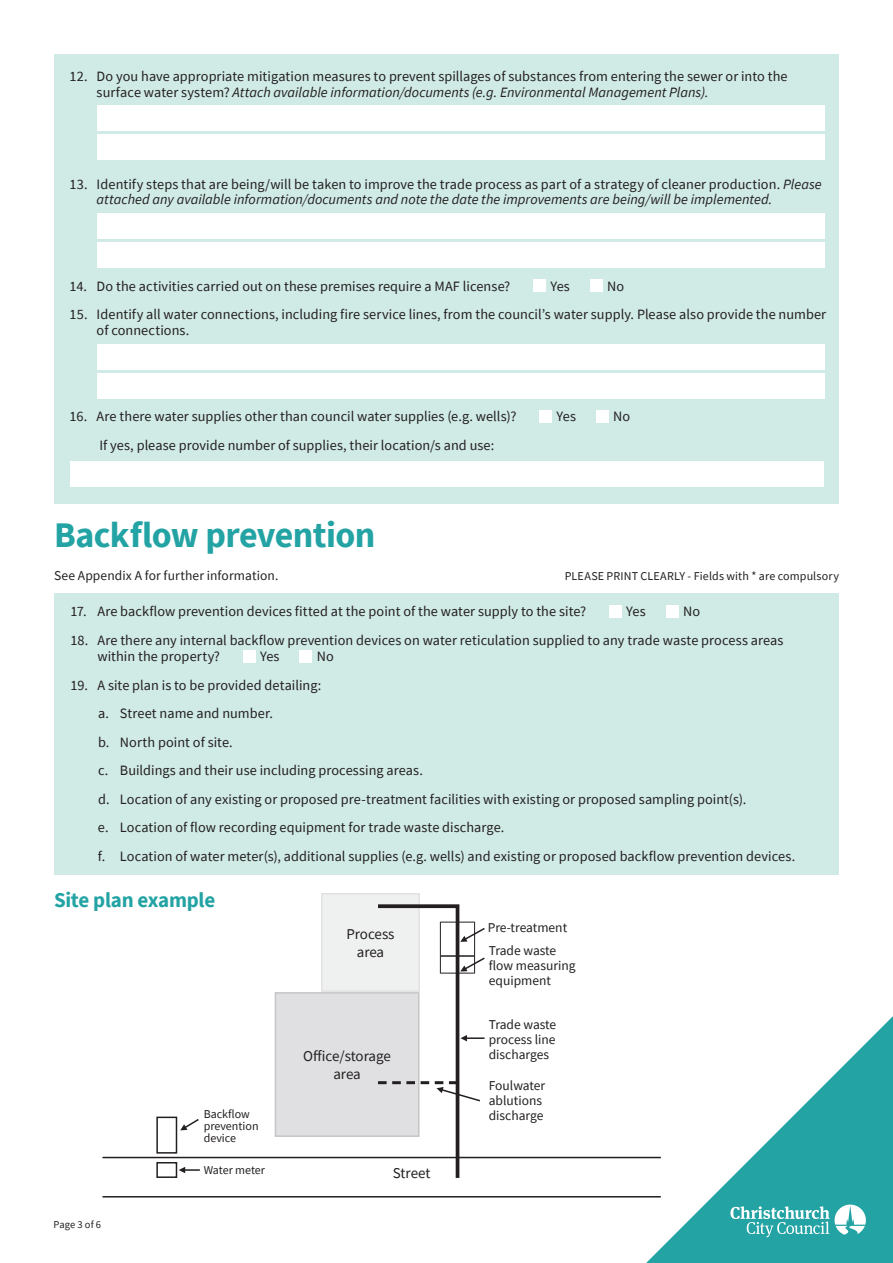
<style>
.page{position:relative;width:893px;height:1263px;background:#fff}
.page>*{position:absolute;margin:0;border:0;box-sizing:border-box;transform-origin:0 0}
.t1{font:700 36px "Source Sans Pro";letter-spacing:-.015em;color:#23a3a4}
.t2{font:700 21px "Source Sans Pro";letter-spacing:-.015em;color:#23a3a4}
.t3{font:15px/18px "Source Sans Pro";letter-spacing:-.01em;color:#231f20;text-align:center}
.t4{font:14.25px/28.5px "Source Sans Pro";letter-spacing:.005em;color:#231f20}
.t5{font:italic 14.25px/15.8px "Source Sans Pro";color:#231f20}
.t6{font:13.5px/15px "Source Sans Pro";color:#231f20}
.t7{font:12px/12px "Source Sans Pro";letter-spacing:.005em;color:#231f20}
.t8{font:10.5px "Source Sans Pro";letter-spacing:.015em;color:#231f20}
.s1{font-style:italic}
.s2{font-style:normal}
</style>
<div class="page">
<hr style="left:102px;top:1157px;width:559px;height:1px;background:#231f20">
<hr style="left:102px;top:1196px;width:559px;height:1px;background:#231f20">
<div style="left:54px;top:54px;width:785px;height:450px;background:#d0eae5"></div>
<div style="left:54px;top:593px;width:785px;height:282px;background:#d0eae5"></div>
<svg style="left:646px;top:1016px;width:247px;height:247px"></svg>
<svg style="left:730px;top:1204px;width:136px;height:33px"></svg>
<div style="left:533px;top:279px;width:13px;height:13px;background:#fff"></div>
<div style="left:590px;top:279px;width:13px;height:13px;background:#fff"></div>
<div style="left:539px;top:410px;width:13px;height:13px;background:#fff"></div>
<div style="left:596px;top:410px;width:13px;height:13px;background:#fff"></div>
<div style="left:97px;top:106px;width:727px;height:25px;background:#fff"></div>
<div style="left:321px;top:893px;width:99px;height:99px;background:#eff0f0"></div>
<div style="left:275px;top:992px;width:144px;height:145px;background:#e0e0e2"></div>
<div style="left:97px;top:214px;width:727px;height:25px;background:#fff"></div>
<div style="left:97px;top:344px;width:727px;height:25px;background:#fff"></div>
<div style="left:97px;top:135px;width:727px;height:25px;background:#fff"></div>
<div style="left:97px;top:243px;width:727px;height:25px;background:#fff"></div>
<div style="left:70px;top:461px;width:754px;height:25px;background:#fff"></div>
<div style="left:97px;top:373px;width:727px;height:25px;background:#fff"></div>
<div style="left:609px;top:605px;width:13px;height:13px;background:#fff"></div>
<div style="left:666px;top:605px;width:12px;height:13px;background:#fff"></div>
<div style="left:243px;top:650px;width:13px;height:13px;background:#fff"></div>
<div style="left:300px;top:650px;width:12px;height:13px;background:#fff"></div>
<svg style="left:179px;top:1167px;width:21px;height:6px"></svg>
<svg style="left:180px;top:1119px;width:19px;height:12px"></svg>
<svg style="left:374px;top:902px;width:112px;height:276px"></svg>
<div style="left:156px;top:1116px;width:21px;height:37px;border:2px solid #231f20"></div>
<div style="left:156px;top:1162px;width:21px;height:16px;border:2px solid #231f20"></div>
<p class="t4" style="left:97px;top:69px;width:693px;line-height:15.8px;text-indent:-27px">12. Do you have appropriate mitigation measures to prevent spillages of substances from entering the sewer or into the surface water system? <span class="s1">Attach available information/documents (e.g. Environmental Management Plans).</span></p>
<p class="t5" style="left:97px;top:176px;width:726px;text-indent:-27px"><span class="s2">13. Identify steps that are being/will be taken to improve the trade process as part of a strategy of cleaner production.</span> Please attached any available information/documents and note the date the improvements are being/will be implemented.</p>
<p class="t4" style="left:70px;top:272px;width:442px">14. Do the activities carried out on these premises require a MAF license?</p>
<p class="t4" style="left:550px;top:272px;width:21px">Yes</p>
<p class="t4" style="left:607px;top:272px;width:19px">No</p>
<p class="t4" style="left:97px;top:307px;width:731px;line-height:15.8px;text-indent:-27px">15. Identify all water connections, including fire service lines, from the council’s water supply. Please also provide the number of connections.</p>
<p class="t4" style="left:70px;top:402px;width:448px">16. Are there water supplies other than council water supplies (e.g. wells)?</p>
<p class="t4" style="left:556px;top:402px;width:21px">Yes</p>
<p class="t4" style="left:613px;top:402px;width:19px">No</p>
<p class="t4" style="left:99px;top:431px;width:396px">If yes, please provide number of supplies, their location/s and use:</p>
<h1 class="t1" style="left:54px;top:511px;width:323px">Backflow prevention</h1>
<p class="t6" style="left:54px;top:568px;width:226px">See Appendix A for further information.</p>
<p class="t7" style="left:565px;top:570px;width:276px">PLEASE PRINT CLEARLY - Fields with * are compulsory</p>
<p class="t4" style="left:70px;top:597px;width:517px">17. Are backflow prevention devices fitted at the point of the water supply to the site?</p>
<p class="t4" style="left:626px;top:597px;width:21px">Yes</p>
<p class="t4" style="left:683px;top:597px;width:19px">No</p>
<p class="t4" style="left:97px;top:632px;width:688px;line-height:16.5px;text-indent:-27px">18. Are there any internal backflow prevention devices on water reticulation supplied to any trade waste process areas within the property?</p>
<p class="t4" style="left:260px;top:642px;width:21px">Yes</p>
<p class="t4" style="left:317px;top:642px;width:19px">No</p>
<p class="t4" style="left:98px;top:671px;width:699px;text-indent:-28px">19. A site plan is to be provided detailing:<br>a. Street name and number.<br>b. North point of site.<br>c. Buildings and their use including processing areas.<br>d. Location of any existing or proposed pre-treatment facilities with existing or proposed sampling point(s).<br>e. Location of flow recording equipment for trade waste discharge.<br>f. Location of water meter(s), additional supplies (e.g. wells) and existing or proposed backflow prevention devices.</p>
<h2 class="t2" style="left:54px;top:886px;width:163px">Site plan example</h2>
<p class="t7" style="left:204px;top:1108px;width:56px">Backflow prevention device</p>
<p class="t8" style="left:53px;top:1218px;width:49px">Page 3 of 6</p>
<p class="t7" style="left:204px;top:1164px;width:63px">Water meter</p>
<p class="t3" style="left:346px;top:925px;width:50px">Process area</p>
<p class="t6" style="left:488px;top:917px;width:81px;line-height:22.4px">Pre-treatment<br>Trade waste</p>
<p class="t6" style="left:489px;top:958px;width:88px">flow measuring equipment</p>
<p class="t6" style="left:489px;top:1016px;width:69px">Trade waste process line</p>
<p class="t3" style="left:303px;top:1047px;width:89px">Office/storage</p>
<p class="t6" style="left:489px;top:1046px;width:62px">discharges</p>
<p class="t3" style="left:333px;top:1065px;width:29px">area</p>
<p class="t6" style="left:489px;top:1078px;width:58px">Foulwater ablutions discharge</p>
<p class="t3" style="left:393px;top:1164px;width:39px">Street</p>
</div>
